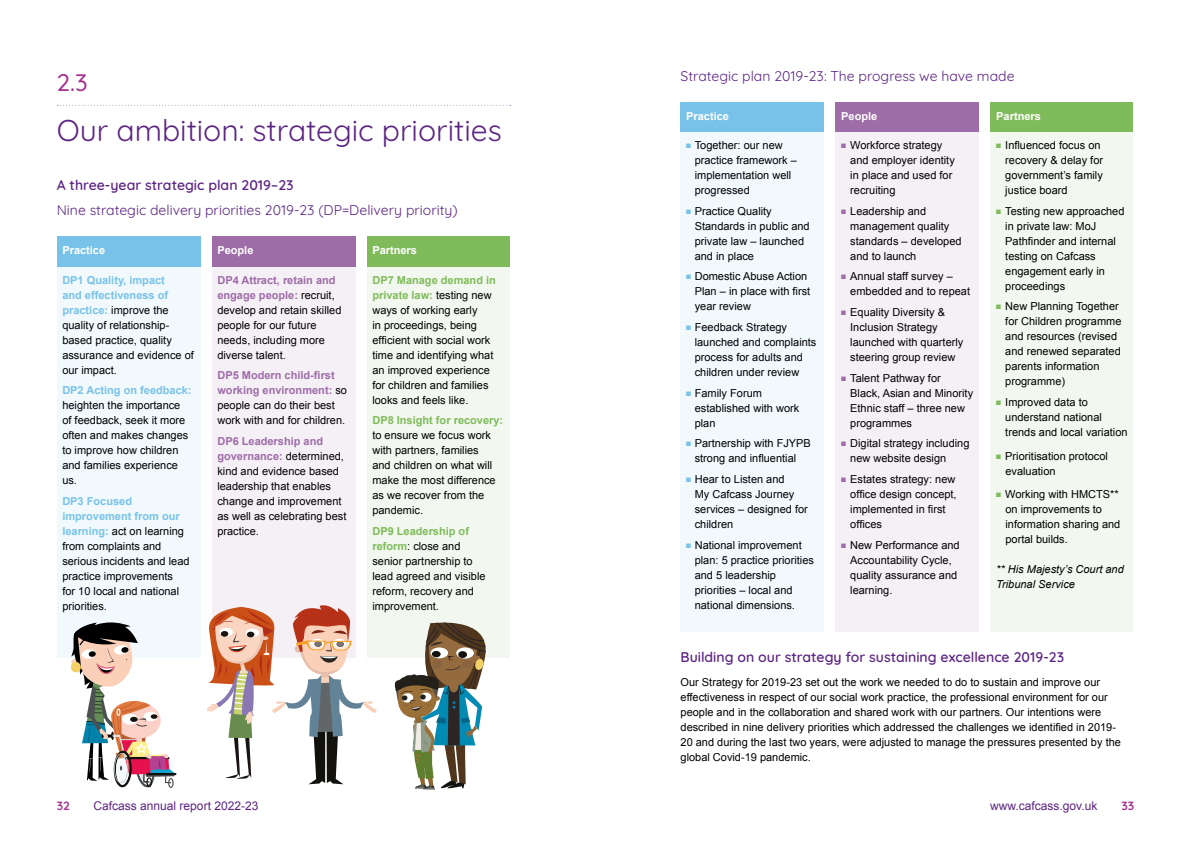
<style>
.page{position:relative;width:1191px;height:842px;background:#fff}
.page>*{position:absolute;margin:0;border:0;box-sizing:border-box;transform-origin:0 0}
.t1{font:30px "Quicksand";color:#5c2483}
.t2{font:500 24px "Quicksand";color:#a63391}
.t3{font:14px "Quicksand";color:#5c2483}
.t4{font:600 14px "Quicksand";color:#5c2483}
.t5{font:12px "Arial";color:#5c2483}
.t6{font:700 12px "Quicksand";color:#a63391}
.t7{font:11px/15px "Arial";color:#000}
.t8{font:700 11px "Arial";color:#fff}
.t9{font:italic 11px/15px "Arial";color:#000}
.t10{font:700 11px "Arial";color:#7fbb5b}
.t11{font:700 11px "Arial";color:#78c2e9}
.s1{font-weight:700;color:#78c2e9}
.s2{font-weight:700;color:#9e6ca7}
.s3{font-weight:700;color:#7fbb5b}
.s4{color:#78c2e9}
.s5{color:#7fbb5b}
.s6{color:#9e6ca7}
</style>
<div class="page">
<div style="left:57px;top:236px;width:143px;height:31px;background:#78c2e9"></div>
<div style="left:212px;top:236px;width:143px;height:31px;background:#9e6ca7"></div>
<div style="left:367px;top:236px;width:142px;height:31px;background:#7fbb5b"></div>
<div style="left:57px;top:267px;width:143px;height:390px;background:#f1f9fd"></div>
<div style="left:212px;top:267px;width:143px;height:390px;background:#f5f0f6"></div>
<div style="left:367px;top:267px;width:142px;height:390px;background:#f2f8ef"></div>
<svg style="left:57px;top:105px;width:454px;height:1px"></svg>
<div style="left:680px;top:102px;width:144px;height:31px;background:#78c2e9"></div>
<div style="left:835px;top:102px;width:144px;height:31px;background:#9e6ca7"></div>
<div style="left:990px;top:102px;width:143px;height:31px;background:#7fbb5b"></div>
<div style="left:680px;top:133px;width:144px;height:499px;background:#f1f9fd"></div>
<div style="left:835px;top:133px;width:144px;height:499px;background:#f5f0f6"></div>
<div style="left:990px;top:133px;width:143px;height:499px;background:#f2f8ef"></div>
<svg style="left:394px;top:622px;width:97px;height:168px"></svg>
<svg style="left:207px;top:603px;width:170px;height:181px"></svg>
<svg style="left:71px;top:622px;width:106px;height:166px"></svg>
<h2 class="t2" style="left:57px;top:63px;width:32px">2.3</h2>
<h1 class="t1" style="left:57px;top:107px;width:446px">Our ambition: strategic priorities</h1>
<p class="t4" style="left:57px;top:174px;width:238px">A three-year strategic plan 2019–23</p>
<p class="t3" style="left:57px;top:199px;width:402px">Nine strategic delivery priorities 2019-23 (DP=Delivery priority)</p>
<p class="t8" style="left:62px;top:243px;width:44px">Practice</p>
<p class="t8" style="left:217px;top:243px;width:38px">People</p>
<p class="t8" style="left:372px;top:243px;width:46px">Partners</p>
<p class="t7" style="left:62px;top:272px;width:133px"><span class="s1">DP1 Quality, impact<br>and effectiveness of practice:</span> improve the quality of relationship&shy;based practice, quality assurance and evidence of our impact.</p>
<p class="t11" style="left:62px;top:383px;width:131px">DP2 Acting on feedback:</p>
<p class="t7" style="left:62px;top:398px;width:127px">heighten the importance of feedback, seek it more often and makes changes to improve how children and families experience us.</p>
<p class="t7" style="left:62px;top:494px;width:129px"><span class="s1">DP3 Focused improvement from our learning:</span> act on learning from complaints and serious incidents and lead practice improvements<br>for 10 local and national priorities.</p>
<p class="t7" style="left:217px;top:272px;width:126px"><span class="s2">DP4 Attract, retain and engage people:</span> recruit, develop and retain skilled people for our future needs, including more diverse talent.</p>
<p class="t7" style="left:217px;top:368px;width:131px"><span class="s2">DP5 Modern child-first working environment:</span> so people can do their best work with and for children.</p>
<p class="t7" style="left:217px;top:434px;width:130px"><span class="s2">DP6 Leadership and governance:</span> determined, kind and evidence based leadership that enables change and improvement as well as celebrating best practice.</p>
<p class="t7" style="left:372px;top:272px;width:125px"><span class="s3">DP7 Manage demand in private law:</span> testing new ways of working early<br>in proceedings, being efficient with social work time and identifying what an improved experience for children and families looks and feels like.</p>
<p class="t10" style="left:372px;top:413px;width:132px">DP8 Insight for recovery:</p>
<p class="t7" style="left:372px;top:428px;width:125px">to ensure we focus work with partners, families and children on what will make the most difference as we recover from the pandemic.</p>
<p class="t7" style="left:372px;top:524px;width:115px"><span class="s3">DP9 Leadership of reform</span>: close and senior partnership to lead agreed and visible reform, recovery and improvement.</p>
<p class="t3" style="left:680px;top:65px;width:335px">Strategic plan 2019-23: The progress we have made</p>
<p class="t8" style="left:686px;top:108px;width:44px">Practice</p>
<p class="t8" style="left:841px;top:108px;width:38px">People</p>
<p class="t8" style="left:996px;top:108px;width:46px">Partners</p>
<p class="t7" style="left:694px;top:138px;width:104px;text-indent:-9px"><span class="s4">■</span> Together: our new practice framework – implementation well progressed</p>
<p class="t7" style="left:694px;top:203px;width:116px;text-indent:-9px"><span class="s4">■</span> Practice Quality<br>Standards in public and private law – launched and in place</p>
<p class="t7" style="left:694px;top:269px;width:117px;text-indent:-9px"><span class="s4">■</span> Domestic Abuse Action<br>Plan – in place with first year review</p>
<p class="t7" style="left:694px;top:320px;width:123px;text-indent:-9px"><span class="s4">■</span> Feedback Strategy launched and complaints process for adults and children under review</p>
<p class="t7" style="left:694px;top:385px;width:106px;text-indent:-9px"><span class="s4">■</span> Family Forum established with work plan</p>
<p class="t7" style="left:686px;top:436px;width:126px;text-align:center"><span class="s4">■</span> Partnership with FJYPB strong and influential</p>
<p class="t7" style="left:694px;top:472px;width:115px;text-indent:-9px"><span class="s4">■</span> Hear to Listen and<br>My Cafcass Journey services – designed for children</p>
<p class="t7" style="left:694px;top:538px;width:121px;text-indent:-9px"><span class="s4">■</span> National improvement plan: 5 practice priorities and 5 leadership priorities – local and national dimensions.</p>
<p class="t7" style="left:1005px;top:138px;width:99px;text-indent:-9px"><span class="s5">■</span> Influenced focus on recovery &amp; delay for government’s family justice board</p>
<p class="t7" style="left:1005px;top:203px;width:121px;text-indent:-9px"><span class="s5">■</span> Testing new approached in private law: MoJ<br>Pathfinder and internal testing on Cafcass engagement early in proceedings</p>
<p class="t7" style="left:1005px;top:299px;width:118px;text-indent:-9px"><span class="s5">■</span> New Planning Together for Children programme and resources (revised and renewed separated parents information programme)</p>
<p class="t7" style="left:1005px;top:395px;width:124px;text-indent:-9px"><span class="s5">■</span> Improved data to understand national trends and local variation</p>
<p class="t7" style="left:1005px;top:448px;width:104px;text-indent:-9px"><span class="s5">■</span> Prioritisation protocol evaluation</p>
<p class="t7" style="left:1005px;top:487px;width:116px;text-indent:-9px"><span class="s5">■</span> Working with HMCTS** on improvements to information sharing and portal builds.</p>
<p class="t9" style="left:996px;top:562px;width:129px">** His Majesty’s Court and<br>Tribunal Service</p>
<p class="t7" style="left:850px;top:138px;width:106px;text-indent:-9px"><span class="s6">■</span> Workforce strategy and employer identity in place and used for recruiting</p>
<p class="t7" style="left:850px;top:203px;width:113px;text-indent:-9px"><span class="s6">■</span> Leadership and management quality standards – developed and to launch</p>
<p class="t7" style="left:850px;top:269px;width:121px;text-indent:-9px"><span class="s6">■</span> Annual staff survey – embedded and to repeat</p>
<p class="t7" style="left:850px;top:305px;width:115px;text-indent:-9px"><span class="s6">■</span> Equality Diversity &amp;<br>Inclusion Strategy launched with quarterly steering group review</p>
<p class="t7" style="left:850px;top:370px;width:124px;text-indent:-9px"><span class="s6">■</span> Talent Pathway for<br>Black, Asian and Minority<br>Ethnic staff – three new programmes</p>
<p class="t7" style="left:850px;top:436px;width:121px;text-indent:-9px"><span class="s6">■</span> Digital strategy including new website design</p>
<p class="t7" style="left:850px;top:472px;width:108px;text-indent:-9px"><span class="s6">■</span> Estates strategy: new office design concept, implemented in first offices</p>
<p class="t7" style="left:850px;top:538px;width:111px;text-indent:-9px"><span class="s6">■</span> New Performance and<br>Accountability Cycle, quality assurance and learning.</p>
<p class="t4" style="left:680px;top:646px;width:385px">Building on our strategy for sustaining excellence 2019-23</p>
<p class="t7" style="left:680px;top:674px;width:442px">Our Strategy for 2019-23 set out the work we needed to do to sustain and improve our effectiveness in respect of our social work practice, the professional environment for our people and in the collaboration and shared work with our partners. Our intentions were described in nine delivery priorities which addressed the challenges we identified in 2019- 20 and during the last two years, were adjusted to manage the pressures presented by the global Covid-19 pandemic.</p>
<p class="t6" style="left:57px;top:796px;width:15px">32</p>
<p class="t5" style="left:94px;top:797px;width:166px">Cafcass annual report 2022-23</p>
<p class="t5" style="left:990px;top:797px;width:109px">www.cafcass.gov.uk</p>
<p class="t6" style="left:1121px;top:796px;width:14px">33</p>
</div>
